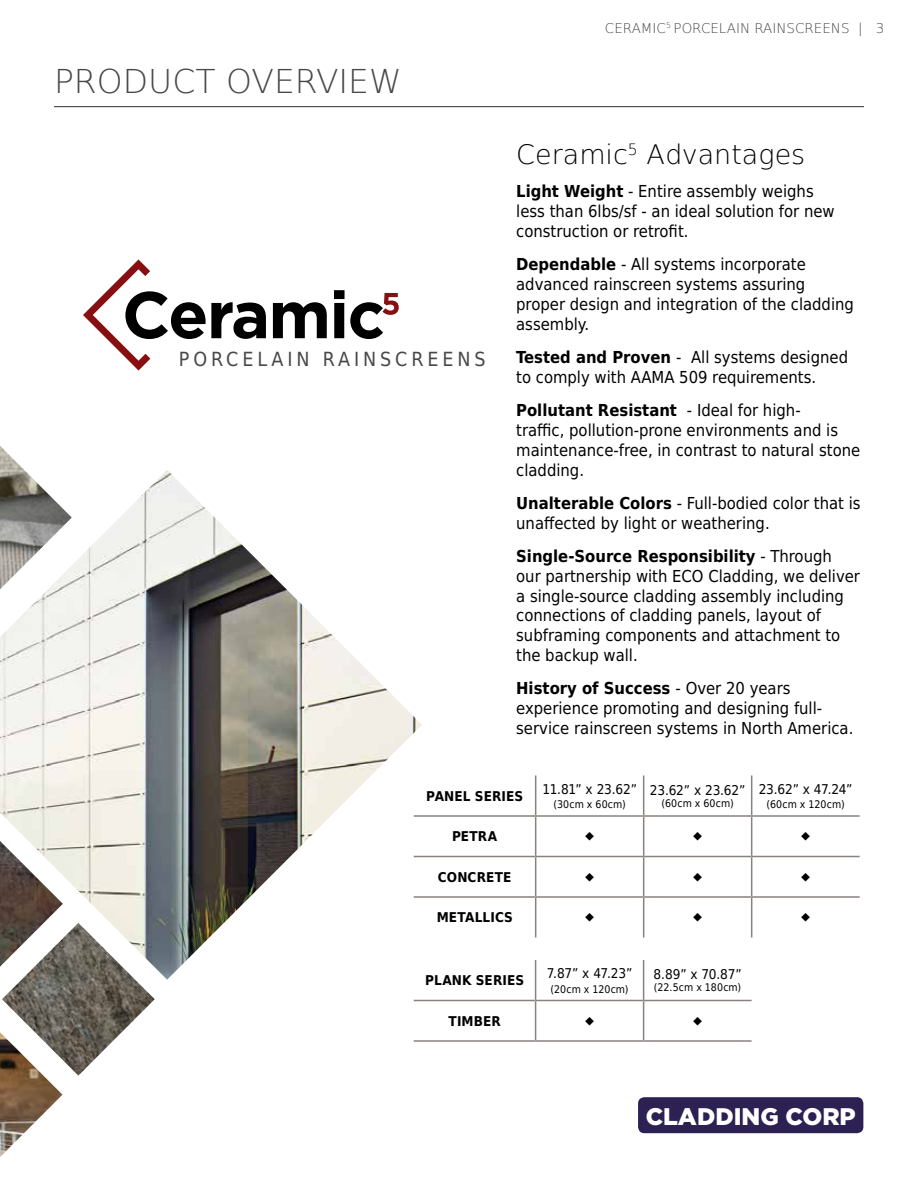
<style>
.page{position:relative;width:918px;height:1188px;background:#fff}
.page>*{position:absolute;margin:0;border:0;box-sizing:border-box;transform-origin:0 0}
.t1{font:200 33px "DejaVu Sans";color:#494748}
.t2{font:200 27px "DejaVu Sans";color:#000}
.t3{font:900 24px "Gotham";color:#fff}
.t4{font:19.5px "DejaVu Sans Condensed";letter-spacing:.2em;color:#494748}
.t5{font:16.5px/19.8px "DejaVu Sans Condensed";color:#000}
.t6{font:13.5px "DejaVu Sans Condensed";letter-spacing:-.015em;color:#000}
.t7{font:700 13.5px "DejaVu Sans Condensed";letter-spacing:.005em;color:#000}
.t8{font:200 13.5px "DejaVu Sans";color:#494748}
.t9{font:10.5px "DejaVu Sans Condensed";letter-spacing:.005em;color:#000}
.s1{font-weight:700}
</style>
<div class="page">
<svg style="left:83px;top:260px;width:183px;height:111px"></svg>
<svg style="left:273px;top:302px;width:54px;height:36px"></svg>
<svg style="left:334px;top:290px;width:65px;height:49px"></svg>
<hr style="left:54px;top:106px;width:810px;height:1px;background:#494748">
<hr style="left:535px;top:776px;width:1px;height:39px;background:#88817e">
<hr style="left:643px;top:776px;width:1px;height:39px;background:#88817e">
<hr style="left:751px;top:776px;width:1px;height:39px;background:#88817e">
<hr style="left:414px;top:815px;width:122px;height:2px;background:#88817e">
<hr style="left:536px;top:815px;width:108px;height:2px;background:#88817e">
<hr style="left:535px;top:817px;width:1px;height:39px;background:#88817e">
<hr style="left:644px;top:815px;width:108px;height:2px;background:#88817e">
<hr style="left:643px;top:817px;width:1px;height:39px;background:#88817e">
<hr style="left:752px;top:815px;width:108px;height:2px;background:#88817e">
<hr style="left:751px;top:817px;width:1px;height:39px;background:#88817e">
<hr style="left:414px;top:856px;width:122px;height:1px;background:#88817e">
<hr style="left:536px;top:856px;width:108px;height:1px;background:#88817e">
<hr style="left:535px;top:857px;width:1px;height:39px;background:#88817e">
<hr style="left:644px;top:856px;width:108px;height:1px;background:#88817e">
<hr style="left:643px;top:857px;width:1px;height:39px;background:#88817e">
<hr style="left:752px;top:856px;width:108px;height:1px;background:#88817e">
<hr style="left:751px;top:857px;width:1px;height:39px;background:#88817e">
<hr style="left:414px;top:896px;width:122px;height:2px;background:#88817e">
<hr style="left:536px;top:896px;width:108px;height:2px;background:#88817e">
<hr style="left:535px;top:898px;width:1px;height:40px;background:#88817e">
<hr style="left:644px;top:896px;width:108px;height:2px;background:#88817e">
<hr style="left:643px;top:898px;width:1px;height:40px;background:#88817e">
<hr style="left:752px;top:896px;width:108px;height:2px;background:#88817e">
<hr style="left:751px;top:898px;width:1px;height:40px;background:#88817e">
<hr style="left:535px;top:960px;width:1px;height:40px;background:#88817e">
<hr style="left:643px;top:960px;width:1px;height:40px;background:#88817e">
<hr style="left:414px;top:1000px;width:122px;height:1px;background:#88817e">
<hr style="left:536px;top:1000px;width:108px;height:1px;background:#88817e">
<hr style="left:535px;top:1001px;width:1px;height:39px;background:#88817e">
<hr style="left:644px;top:1000px;width:108px;height:1px;background:#88817e">
<hr style="left:643px;top:1001px;width:1px;height:39px;background:#88817e">
<hr style="left:414px;top:1040px;width:122px;height:2px;background:#88817e">
<hr style="left:536px;top:1040px;width:108px;height:2px;background:#88817e">
<hr style="left:644px;top:1040px;width:108px;height:2px;background:#88817e">
<img style="left:0;top:446px;width:24px;height:24px">
<img style="left:0;top:470px;width:422px;height:510px">
<img style="left:2px;top:923px;width:153px;height:153px">
<img style="left:0;top:841px;width:63px;height:126px">
<img style="left:0;top:1032px;width:62px;height:125px">
<div style="left:638px;top:1097px;width:225px;height:36px;background:#2d2053;border-radius:6px"></div>
<h1 class="t1" style="left:54px;top:56px;width:349px">PRODUCT OVERVIEW</h1>
<p class="t4" style="left:179px;top:343px;width:308px">PORCELAIN RAINSCREENS</p>
<p class="t8" style="left:605px;top:18px;width:281px">CERAMIC<sup>5</sup> PORCELAIN RAINSCREENS | 3</p>
<h2 class="t2" style="left:516px;top:134px;width:291px">Ceramic<sup>5</sup> Advantages</h2>
<p class="t5" style="left:516px;top:181px;width:320px"><span class="s1">Light Weight</span> - Entire assembly weighs less than 6lbs/sf - an ideal solution for new construction or retrofit.</p>
<p class="t5" style="left:516px;top:254px;width:339px"><span class="s1">Dependable</span> - All systems incorporate advanced rainscreen systems assuring proper design and integration of the cladding assembly.</p>
<p class="t5" style="left:516px;top:347px;width:333px"><span class="s1">Tested and Proven</span> - All systems designed to comply with AAMA 509 requirements.</p>
<p class="t5" style="left:516px;top:400px;width:346px"><span class="s1">Pollutant Resistant</span> - Ideal for high-<br>traffic, pollution-prone environments and is maintenance-free, in contrast to natural stone cladding.</p>
<p class="t5" style="left:516px;top:493px;width:346px"><span class="s1">Unalterable Colors</span> - Full-bodied color that is unaffected by light or weathering.</p>
<p class="t5" style="left:516px;top:546px;width:345px"><span class="s1">Single-Source Responsibility</span> - Through our partnership with ECO Cladding, we deliver a single-source cladding assembly including connections of cladding panels, layout of subframing components and attachment to the backup wall.</p>
<p class="t5" style="left:516px;top:678px;width:339px"><span class="s1">History of Success</span> - Over 20 years experience promoting and designing full&shy;service rainscreen systems in North America.</p>
<p class="t7" style="left:426px;top:785px;width:98px">PANEL SERIES</p>
<p class="t7" style="left:452px;top:826px;width:47px">PETRA</p>
<p class="t7" style="left:438px;top:866px;width:75px">CONCRETE</p>
<p class="t7" style="left:437px;top:907px;width:78px">METALLICS</p>
<p class="t7" style="left:425px;top:970px;width:100px">PLANK SERIES</p>
<p class="t7" style="left:449px;top:1010px;width:54px">TIMBER</p>
<p class="t6" style="left:542px;top:778px;width:96px">11.81” x 23.62”</p>
<p class="t9" style="left:554px;top:796px;width:74px">(30cm x 60cm)</p>
<p class="t6" style="left:650px;top:779px;width:97px">23.62” x 23.62”</p>
<p class="t9" style="left:662px;top:795px;width:74px">(60cm x 60cm)</p>
<p class="t6" style="left:759px;top:778px;width:95px">23.62” x 47.24”</p>
<p class="t9" style="left:767px;top:796px;width:80px">(60cm x 120cm)</p>
<p class="t6" style="left:547px;top:962px;width:87px">7.87” x 47.23”</p>
<p class="t9" style="left:551px;top:980px;width:79px">(20cm x 120cm)</p>
<p class="t6" style="left:653px;top:964px;width:90px">8.89” x 70.87”</p>
<p class="t9" style="left:654px;top:979px;width:89px">(22.5cm x 180cm)</p>
<h3 class="t3" style="left:646px;top:1100px;width:212px">CLADDING CORP</h3>
</div>
